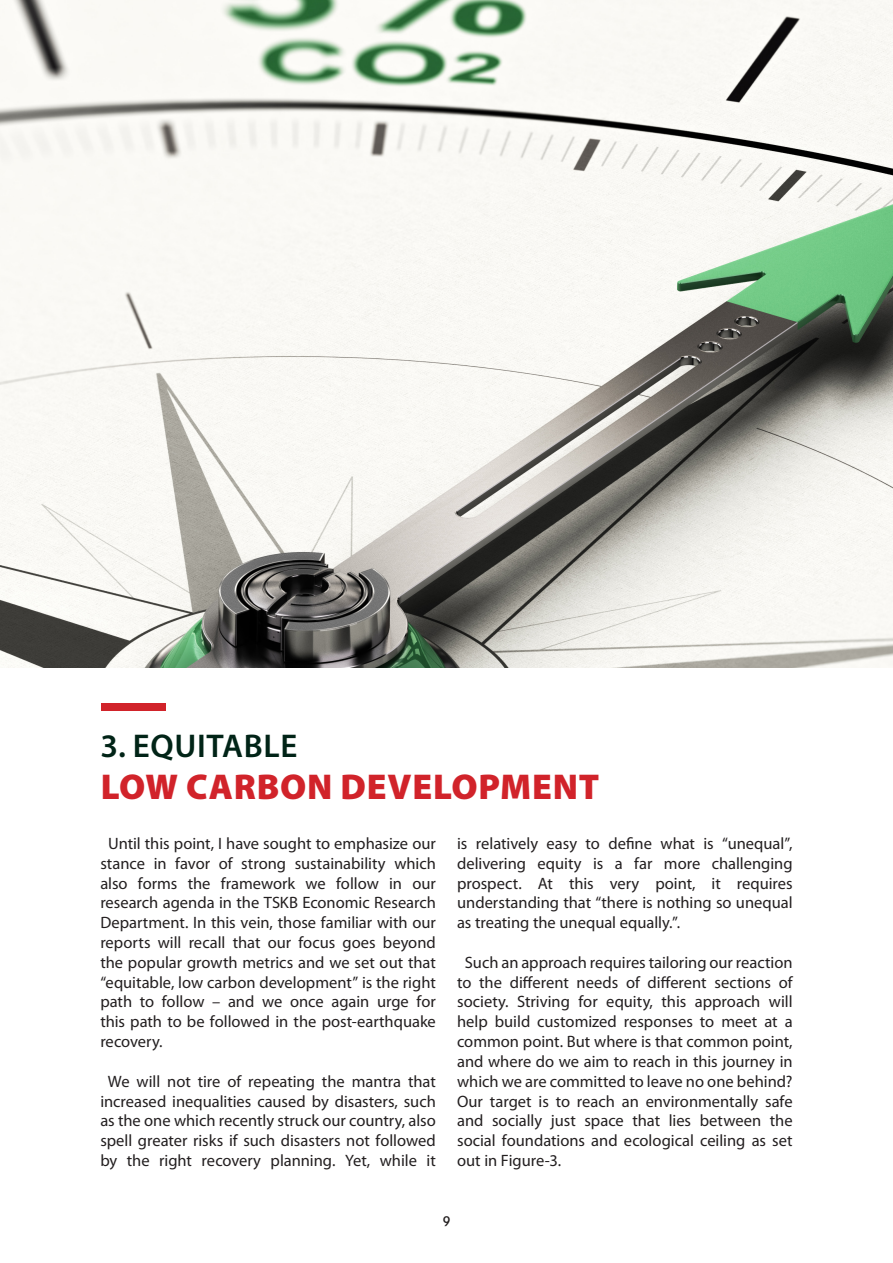
<style>
.page{position:relative;width:893px;height:1263px;background:#fff}
.page>*{position:absolute;margin:0;border:0;box-sizing:border-box;transform-origin:0 0}
.t1{font:900 36px "Myriad Pro";letter-spacing:.02em;color:#d1232a}
.t2{font:600 33px "Myriad Pro";letter-spacing:.02em;color:#012417}
.t3{font:16.5px/19.8px "Myriad Pro";letter-spacing:-.005em;color:#231f20;text-align:justify}
.t4{font:600 15px "Corporate S Pro";color:#231f20}
.s1{color:#fff}
</style>
<div class="page">
<img style="left:0;top:0;width:893px;height:668px">
<div style="left:101px;top:703px;width:65px;height:8px;background:#d1232a"></div>
<p class="t2" style="left:100px;top:728px;width:199px">3. EQUITABLE</p>
<p class="t1" style="left:101px;top:767px;width:500px">LOW CARBON DEVELOPMENT</p>
<p class="t3" style="left:100px;top:834px;width:337px"><span class="s1">a</span>Until this point, I have sought to emphasize our stance in favor of strong sustainability which also forms the framework we follow in our research agenda in the TSKB Economic Research Department. In this vein, those familiar with our reports will recall that our focus goes beyond the popular growth metrics and we set out that “equitable, low carbon development” is the right path to follow – and we once again urge for this path to be followed in the post-earthquake recovery.</p>
<p class="t3" style="left:100px;top:1071px;width:337px"><span class="s1">a</span>We will not tire of repeating the mantra that increased inequalities caused by disasters, such as the one which recently struck our country, also spell greater risks if such disasters not followed by the right recovery planning. Yet, while it</p>
<p class="t3" style="left:457px;top:834px;width:337px">is relatively easy to define what is “unequal”, delivering equity is a far more challenging prospect. At this very point, it requires understanding that “there is nothing so unequal as treating the unequal equally.”.</p>
<p class="t3" style="left:457px;top:953px;width:337px"><span class="s1">a</span>Such an approach requires tailoring our reaction to the different needs of different sections of society. Striving for equity, this approach will help build customized responses to meet at a common point. But where is that common point, and where do we aim to reach in this journey in which we are committed to leave no one behind?<br>Our target is to reach an environmentally safe and socially just space that lies between the social foundations and ecological ceiling as set out in Figure-3.</p>
<p class="t4" style="left:443px;top:1210px;width:10px">9</p>
</div>
